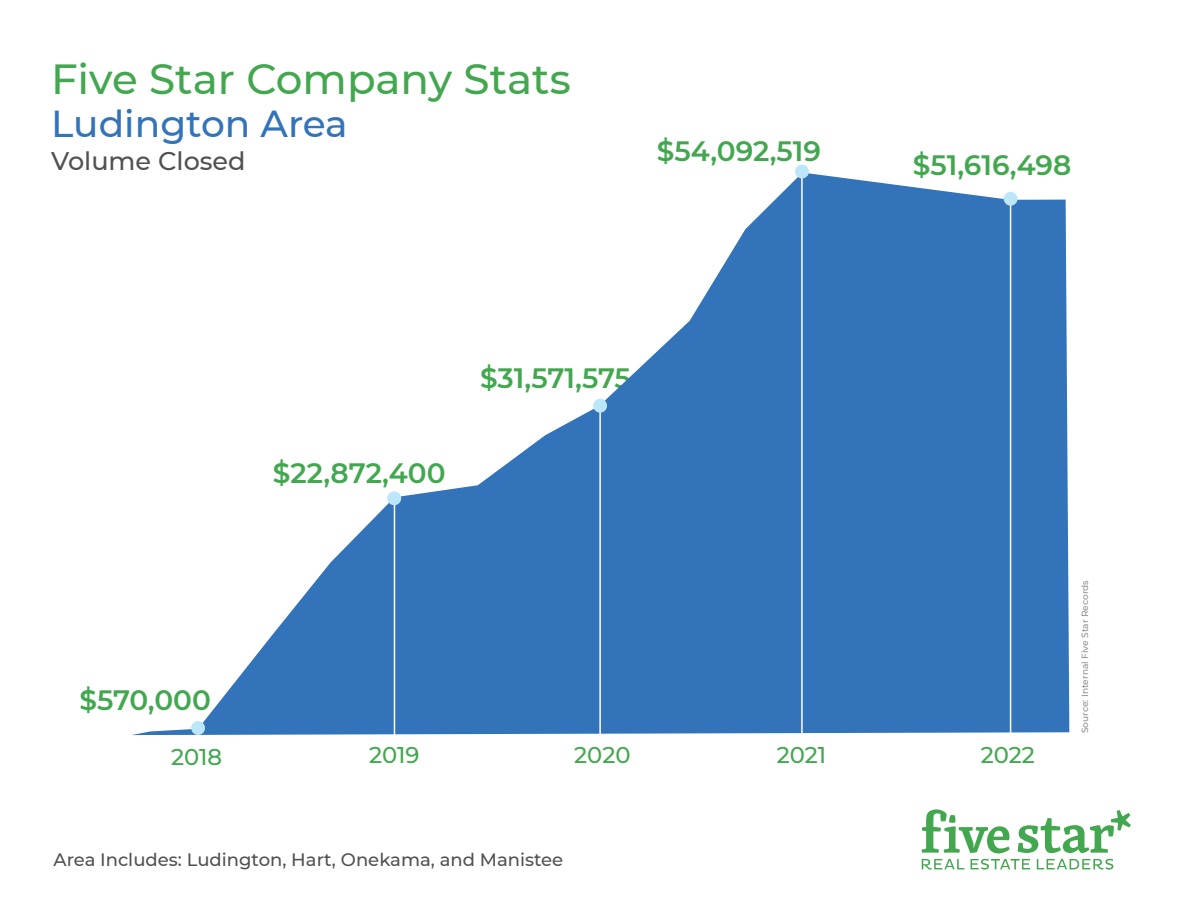
<style>
.page{position:relative;width:1188px;height:918px;background:#fff}
.page>*{position:absolute;margin:0;border:0;box-sizing:border-box;transform-origin:0 0}
.t1{font:500 42px "Montserrat";color:#42a74f}
.t2{font:500 37.5px "Montserrat";color:#3273ba}
.t3{font:600 27.9px "Montserrat";color:#42a74f}
.t4{font:500 25.5px "Montserrat";color:#525151}
.t5{font:500 22.8px "Montserrat";letter-spacing:-.005em;color:#42a74f}
.t6{font:500 18px "Montserrat";color:#525151}
.t7{font:500 9px "Montserrat";color:#525151}
</style>
<div class="page">
<svg style="left:922px;top:809px;width:88px;height:44px"></svg>
<svg style="left:922px;top:859px;width:191px;height:11px"></svg>
<svg style="left:1018px;top:810px;width:113px;height:43px"></svg>
<svg style="left:132px;top:173px;width:937px;height:562px;fill:#3273ba"></svg>
<hr style="left:394px;top:501px;width:1px;height:237px;background:#fff">
<hr style="left:599px;top:406px;width:2px;height:331px;background:#fff">
<hr style="left:1010px;top:198px;width:1px;height:538px;background:#fff">
<div style="left:1004px;top:192px;width:14px;height:14px;background:#bce6fa;border-radius:50%"></div>
<hr style="left:801px;top:171px;width:2px;height:566px;background:#fff">
<div style="left:795px;top:165px;width:14px;height:13px;background:#bce6fa;border-radius:50%"></div>
<div style="left:593px;top:399px;width:14px;height:14px;background:#bce6fa;border-radius:50%"></div>
<div style="left:387px;top:491px;width:14px;height:14px;background:#bce6fa;border-radius:50%"></div>
<div style="left:191px;top:721px;width:14px;height:14px;background:#bce6fa;border-radius:50%"></div>
<h1 class="t1" style="left:51px;top:50px;width:521px">Five Star Company Stats</h1>
<h2 class="t2" style="left:51px;top:97px;width:298px">Ludington Area</h2>
<p class="t4" style="left:51px;top:143px;width:196px">Volume Closed</p>
<p class="t3" style="left:657px;top:132px;width:166px">$54,092,519</p>
<p class="t3" style="left:913px;top:146px;width:160px">$51,616,498</p>
<p class="t3" style="left:273px;top:453px;width:174px">$22,872,400</p>
<p class="t3" style="left:480px;top:358px;width:152px">$31,571,575</p>
<p class="t3" style="left:79px;top:680px;width:133px">$570,000</p>
<p class="t5" style="left:171px;top:741px;width:53px">2018</p>
<p class="t5" style="left:369px;top:739px;width:52px">2019</p>
<p class="t5" style="left:574px;top:739px;width:58px">2020</p>
<p class="t5" style="left:777px;top:739px;width:51px">2021</p>
<p class="t5" style="left:981px;top:739px;width:56px">2022</p>
<p class="t6" style="left:54px;top:847px;width:511px">Area Includes: Ludington, Hart, Onekama, and Manistee</p>
<p class="t7" style="left:1079px;top:733px;width:154px;rotate:-90deg">Source: Internal Five Star Records</p>
</div>
